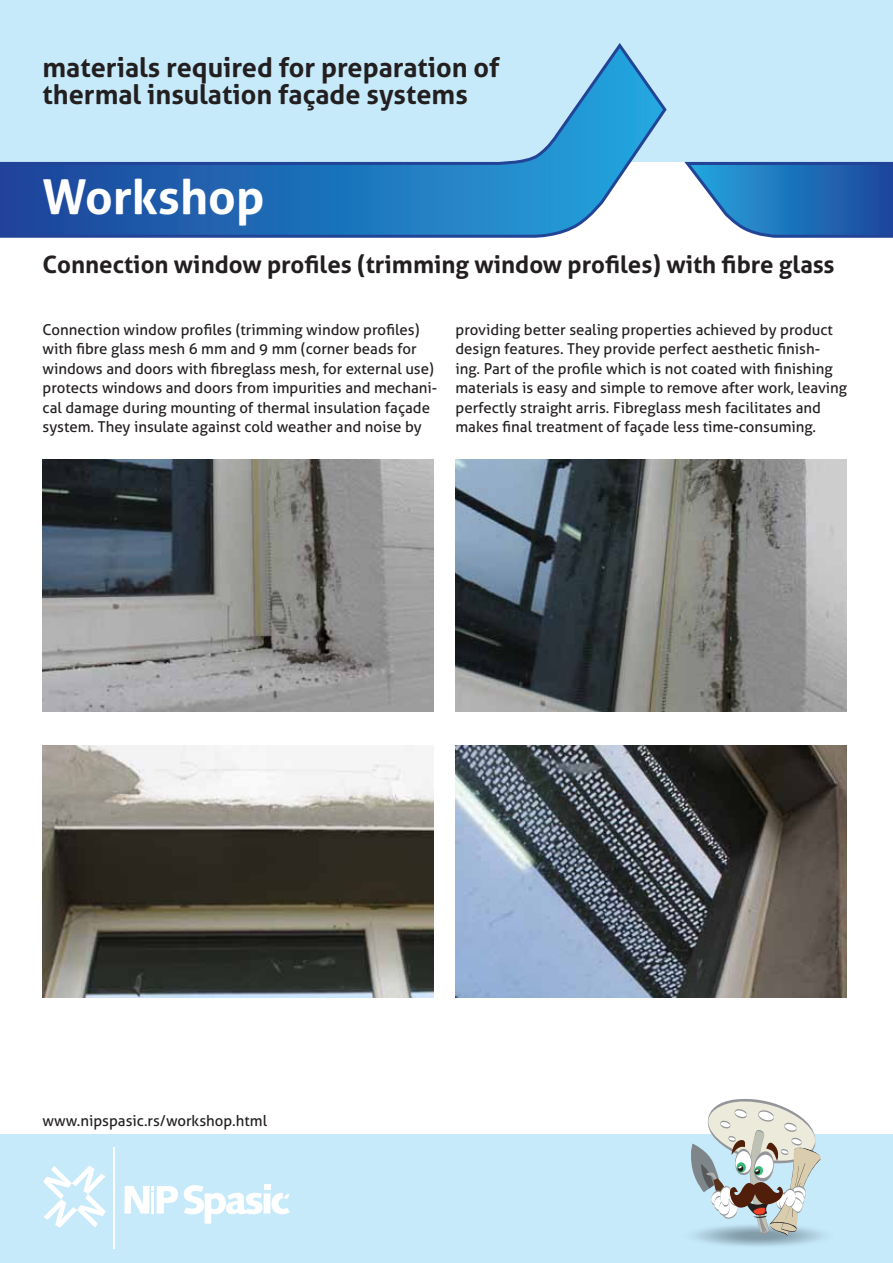
<style>
.page{position:relative;width:893px;height:1263px;background:#fff}
.page>*{position:absolute;margin:0;border:0;box-sizing:border-box;transform-origin:0 0}
.t1{font:700 48px "Aller";color:#fff}
.t2{font:700 27px/27px "Aller";color:#231f20}
.t3{font:700 24px "Aller";color:#231f20}
.t4{font:15px/19.5px "Aller";color:#231f20}
</style>
<div class="page">
<div style="left:0;top:0;width:893px;height:162px;background:#c6eafa"></div>
<svg style="left:0;top:43px;width:667px;height:195px"></svg>
<svg style="left:684px;top:161px;width:209px;height:77px"></svg>
<div style="left:0;top:1134px;width:893px;height:129px;background:#c6eafa"></div>
<hr style="left:114px;top:1147px;width:1px;height:102px;background:#fff">
<svg style="left:43px;top:1165px;width:63px;height:63px"></svg>
<svg style="left:124px;top:1186px;width:54px;height:27px"></svg>
<svg style="left:184px;top:1185px;width:78px;height:39px"></svg>
<div style="left:264px;top:1184px;width:7px;height:6px;background:#fff"></div>
<div style="left:263px;top:1193px;width:8px;height:20px;background:#fff"></div>
<svg style="left:271px;top:1193px;width:19px;height:21px"></svg>
<svg style="left:690px;top:1099px;width:132px;height:138px"></svg>
<img style="left:43px;top:459px;width:390px;height:253px">
<img style="left:43px;top:745px;width:390px;height:252px">
<img style="left:455px;top:459px;width:391px;height:253px">
<img style="left:455px;top:745px;width:391px;height:252px">
<h2 class="t2" style="left:43px;top:54px;width:459px">materials required for preparation of thermal insulation façade systems</h2>
<h1 class="t1" style="left:43px;top:167px;width:223px">Workshop</h1>
<h3 class="t3" style="left:43px;top:249px;width:793px">Connection window profiles (trimming window profiles) with fibre glass</h3>
<p class="t4" style="left:43px;top:320px;width:396px">Connection window profiles (trimming window profiles) with fibre glass mesh 6 mm and 9 mm (corner beads for windows and doors with fibreglass mesh, for external use) protects windows and doors from impurities and mechani&shy;cal damage during mounting of thermal insulation façade system. They insulate against cold weather and noise by</p>
<p class="t4" style="left:455px;top:320px;width:393px">providing better sealing properties achieved by product design features. They provide perfect aesthetic finish&shy;ing. Part of the profile which is not coated with finishing materials is easy and simple to remove after work, leaving perfectly straight arris. Fibreglass mesh facilitates and makes final treatment of façade less time-consuming.</p>
<p class="t4" style="left:43px;top:1111px;width:226px">www.nipspasic.rs/workshop.html</p>
</div>
